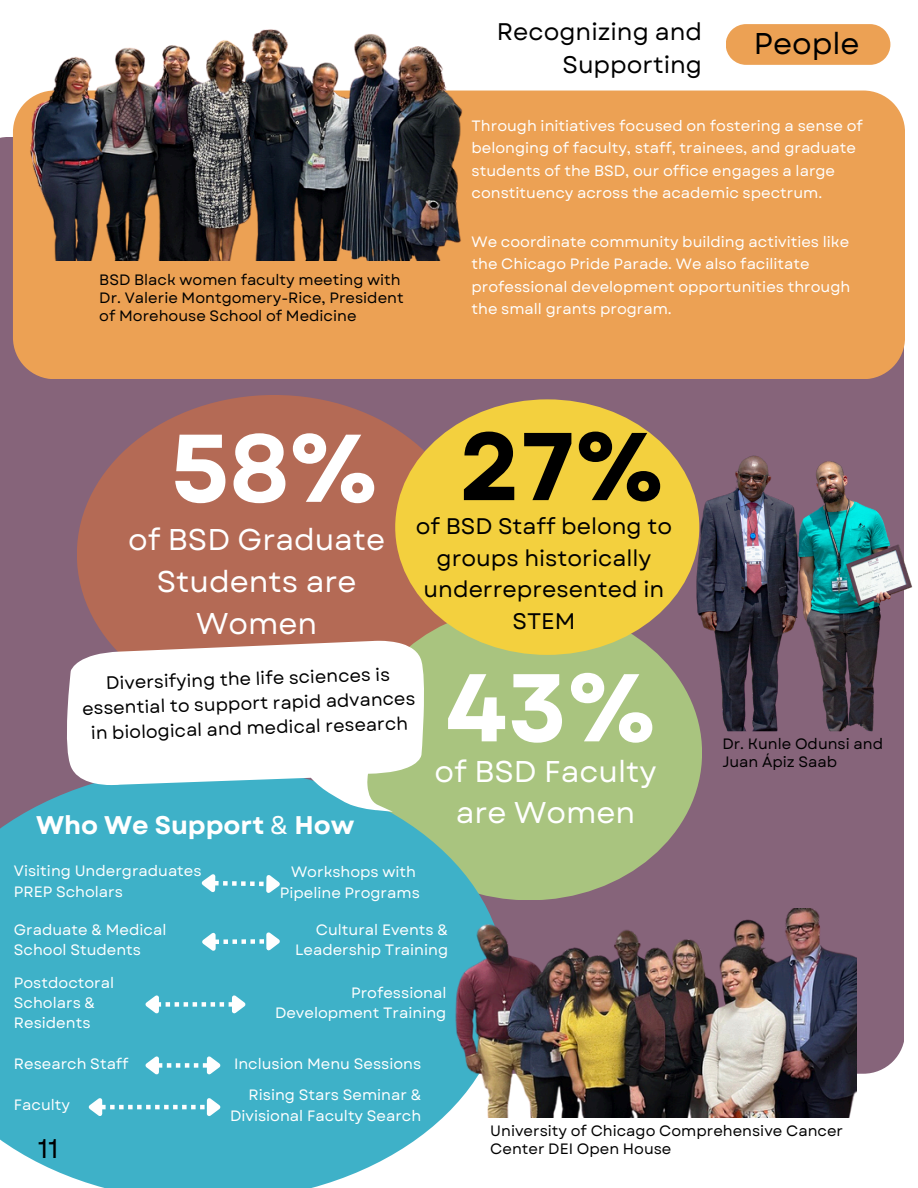
<style>
.page{position:relative;width:918px;height:1188px;background:#fff}
.page>*{position:absolute;margin:0;border:0;box-sizing:border-box;transform-origin:0 0}
.t1{font:700 96px "Garet";color:#fff}
.t2{font:700 96px "Garet";color:#000}
.t3{font:30px/41.7px "Garet";color:#fff;text-align:center}
.t4{font:30px "Garet";color:#000}
.t5{font:27px "Garet";color:#000}
.t6{font:700 25.5px "Garet";color:#fff}
.t7{font:24px/32.7px "Garet";color:#000;text-align:right}
.t8{font:22.5px/31.5px "Garet";color:#000;text-align:center}
.t9{font:18px/24.8px "Garet";color:#000;text-align:center}
.t10{font:15px/22.5px "Garet";color:#fff}
.t11{font:15px/18px "Garet";color:#000}
.t12{font:15px "Garet";color:#fefefe}
.s1{font-weight:400}
</style>
<div class="page">
<div style="left:0;top:137px;width:904px;height:937px;background:#86647a"></div>
<div style="left:77px;top:395px;width:395px;height:319px;background:#b46a55;border-radius:50%"></div>
<div style="left:357px;top:605px;width:345px;height:295px;background:#a9c47f;border-radius:50%"></div>
<svg style="left:0;top:767px;width:505px;height:421px;background:#4fb4c5"></svg>
<div style="left:13px;top:91px;width:892px;height:288px;background:#eca154"></div>
<div style="left:395px;top:399px;width:304px;height:256px;background:#f3d03e;border-radius:50%"></div>
<img style="left:7px;top:29px;width:498px;height:232px">
<div style="left:490px;top:1117px;width:428px;height:71px;background:#fff"></div>
<img style="left:649px;top:434px;width:264px;height:297px">
<img style="left:452px;top:909px;width:405px;height:209px">
<svg style="left:726px;top:24px;width:164px;height:41px;background:#eda65d"></svg>
<svg style="left:196px;top:870px;width:89px;height:30px;background:#5cbdd0"></svg>
<svg style="left:197px;top:928px;width:88px;height:30px;background:#5dbdd0"></svg>
<svg style="left:140px;top:989px;width:111px;height:28px;background:#5bbcd0"></svg>
<svg style="left:140px;top:1052px;width:86px;height:29px;background:#5ebed1"></svg>
<svg style="left:83px;top:1094px;width:143px;height:29px;background:#57bbcf"></svg>
<svg style="left:66px;top:641px;width:359px;height:171px"></svg>
<p class="t11" style="left:99px;top:271px;width:306px">BSD Black women faculty meeting with<br>Dr. Valerie Montgomery-Rice, President of Morehouse School of Medicine</p>
<p class="t7" style="left:497px;top:16px;width:207px">Recognizing and<br>Supporting</p>
<h3 class="t4" style="left:754px;top:22px;width:107px">People</h3>
<p class="t10" style="left:472px;top:114px;width:393px">Through initiatives focused on fostering a sense of belonging of faculty, staff, trainees, and graduate students of the BSD, our office engages a large constituency across the academic spectrum.</p>
<h3 class="t10" style="left:472px;top:230px;width:380px">We coordinate community building activities like the Chicago Pride Parade. We also facilitate professional development opportunities through the small grants program.</h3>
<p class="t1" style="left:170px;top:399px;width:209px">58%</p>
<p class="t3" style="left:128px;top:519px;width:259px">of BSD Graduate<br>Students are<br>Women</p>
<p class="t2" style="left:459px;top:397px;width:206px">27%</p>
<p class="t8" style="left:416px;top:511px;width:258px">of BSD Staff belong to groups historically underrepresented in<br>STEM</p>
<p class="t9" style="left:81px;top:672px;width:335px;rotate:-2deg">Diversifying the life sciences is essential to support rapid advances in biological and medical research</p>
<p class="t6" style="left:36px;top:806px;width:320px">Who We Support <span class="s1">&amp;</span> How</p>
<p class="t1" style="left:445px;top:639px;width:212px">43%</p>
<p class="t3" style="left:435px;top:751px;width:223px">of BSD Faculty are Women</p>
<h1 class="t10" style="left:14px;top:860px;width:189px">Visiting Undergraduates</h1>
<h4 class="t10" style="left:14px;top:880px;width:111px">PREP Scholars</h4>
<h1 class="t10" style="left:14px;top:920px;width:154px;line-height:20.2px">Graduate &amp; Medical<br>School Students</h1>
<p class="t10" style="left:291px;top:861px;width:126px">Workshops with</p>
<h5 class="t10" style="left:280px;top:881px;width:141px">Pipeline Programs</h5>
<p class="t10" style="left:295px;top:919px;width:155px;line-height:20.2px;text-align:right">Cultural Events &amp;<br>Leadership Training</p>
<p class="t11" style="left:722px;top:735px;width:162px">Dr. Kunle Odunsi and<br>Juan Ápiz Saab</p>
<p class="t10" style="left:14px;top:972px;width:102px;line-height:20.2px">Postdoctoral<br>Scholars &amp;</p>
<p class="t10" style="left:14px;top:1012px;width:78px">Residents</p>
<p class="t10" style="left:14px;top:1052px;width:116px">Research Staff</p>
<h2 class="t12" style="left:14px;top:1094px;width:58px">Faculty</h2>
<p class="t5" style="left:38px;top:1129px;width:22px">11</p>
<p class="t10" style="left:275px;top:982px;width:173px;line-height:20.2px;text-align:right">Professional<br>Development Training</p>
<p class="t10" style="left:234px;top:1052px;width:189px">Inclusion Menu Sessions</p>
<p class="t10" style="left:249px;top:1084px;width:174px">Rising Stars Seminar &amp;</p>
<p class="t10" style="left:230px;top:1104px;width:193px">Divisional Faculty Search</p>
<p class="t11" style="left:490px;top:1122px;width:354px">University of Chicago Comprehensive Cancer<br>Center DEI Open House</p>
</div>
